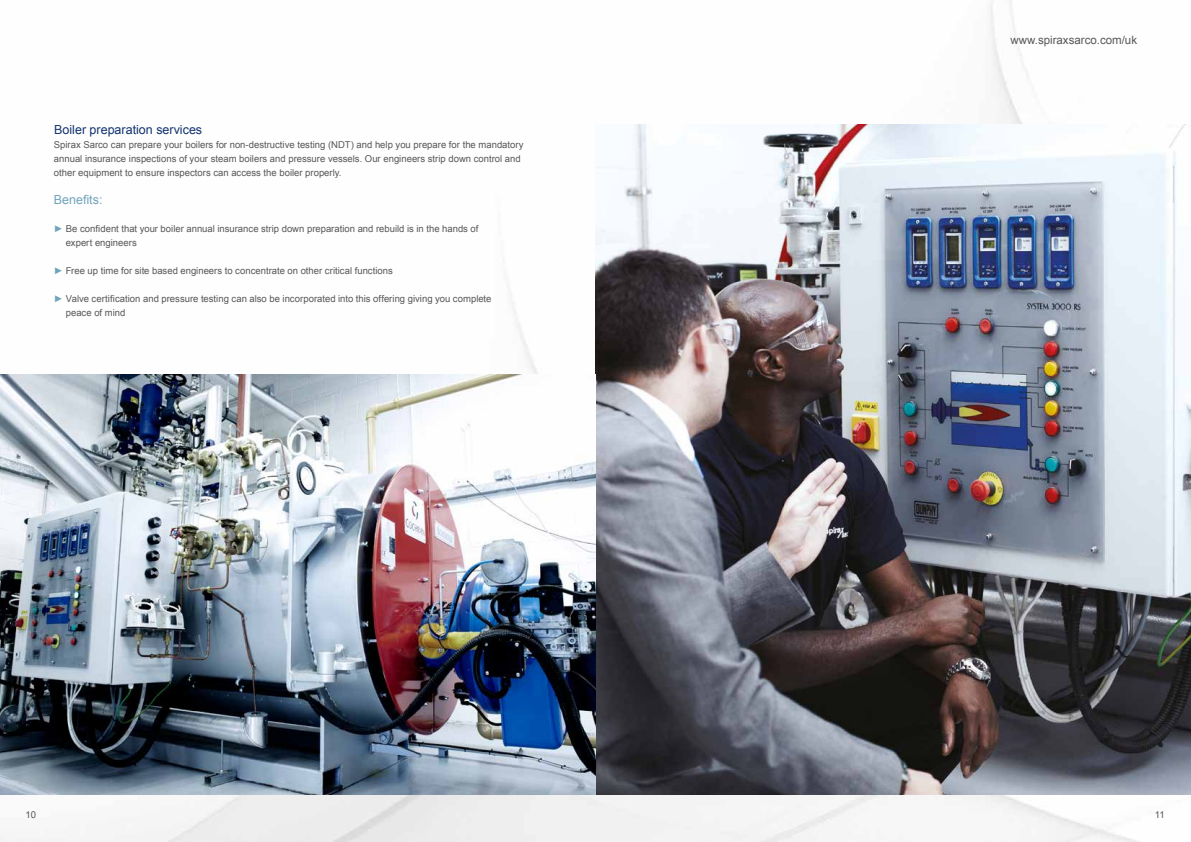
<style>
.page{position:relative;width:1191px;height:842px;background:#fff}
.page>*{position:absolute;margin:0;border:0;box-sizing:border-box;transform-origin:0 0}
.t1{font:12.5px "Arial";color:#133370}
.t2{font:12.5px "Arial";color:#70a4bc}
.t3{font:11.5px "Arial";color:#575756}
.t4{font:9.5px/14px "Arial";color:#575756}
.s1{color:#70a4bc}
</style>
<div class="page">
<img style="left:595px;top:124px;width:596px;height:671px">
<img style="left:0;top:374px;width:595px;height:421px">
<h1 class="t1" style="left:54px;top:121px;width:149px">Boiler preparation services</h1>
<p class="t4" style="left:54px;top:138px;width:471px">Spirax Sarco can prepare your boilers for non-destructive testing (NDT) and help you prepare for the mandatory annual insurance inspections of your steam boilers and pressure vessels. Our engineers strip down control and other equipment to ensure inspectors can access the boiler properly.</p>
<h1 class="t2" style="left:54px;top:191px;width:50px">Benefits:</h1>
<p class="t4" style="left:66px;top:222px;width:414px;text-indent:-12px"><span class="s1">►</span> Be confident that your boiler annual insurance strip down preparation and rebuild is in the hands of expert engineers</p>
<p class="t4" style="left:54px;top:264px;width:340px"><span class="s1">►</span> Free up time for site based engineers to concentrate on other critical functions</p>
<p class="t4" style="left:66px;top:292px;width:427px;text-indent:-12px"><span class="s1">►</span> Valve certification and pressure testing can also be incorporated into this offering giving you complete peace of mind</p>
<p class="t3" style="left:1010px;top:33px;width:128px">www.spiraxsarco.com/uk</p>
<p class="t4" style="left:25px;top:807px;width:12px">10</p>
<p class="t4" style="left:1155px;top:807px;width:11px">11</p>
</div>
